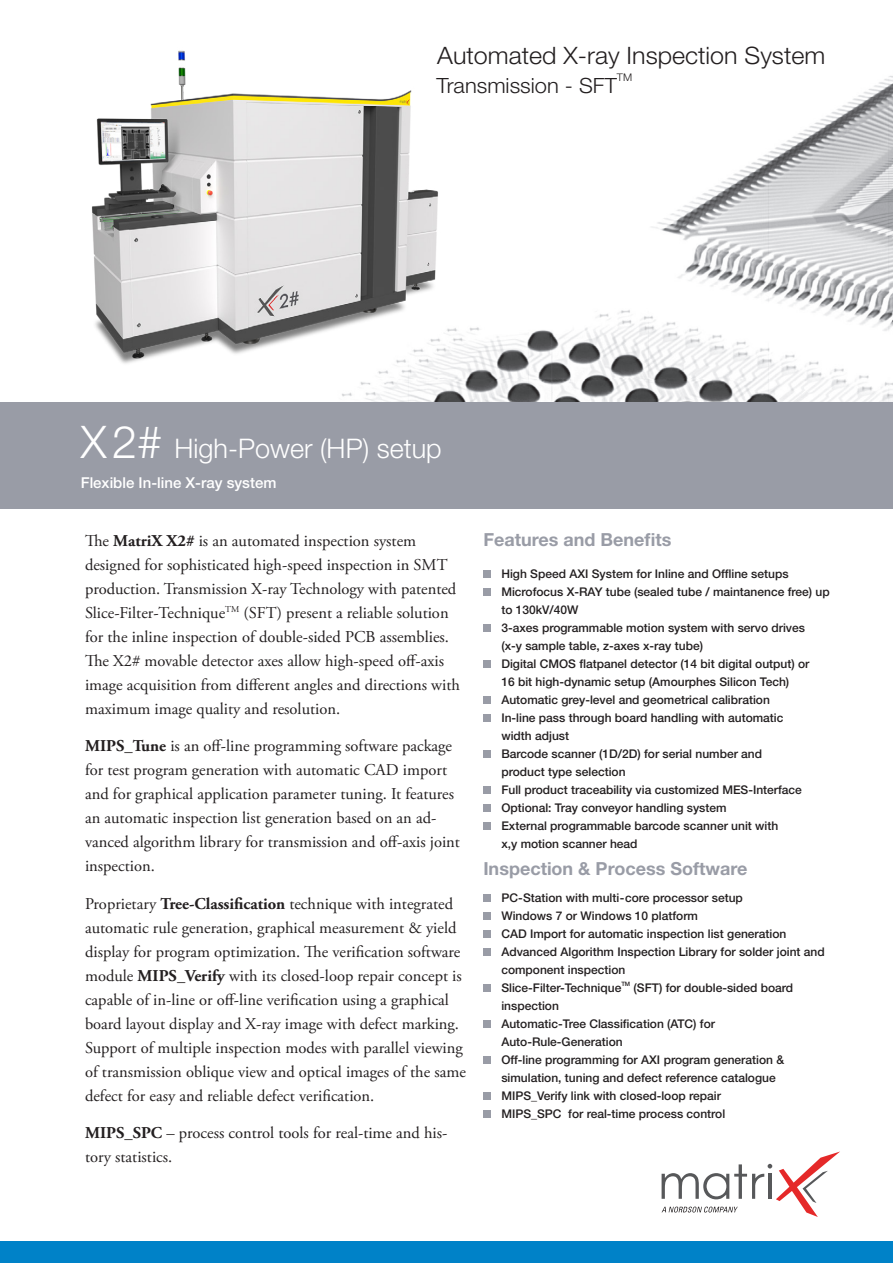
<style>
.page{position:relative;width:893px;height:1263px;background:#fff}
.page>*{position:absolute;margin:0;border:0;box-sizing:border-box;transform-origin:0 0}
.t1{font:300 27px "Helvetica Neue LT Std";color:#fff}
.t2{font:300 24px "Helvetica Neue LT Std";color:#231f20;scale:1.04 1}
.t3{font:300 21px "Helvetica Neue LT Std";color:#231f20;scale:1.04 1}
.t4{font:700 18px "Helvetica Neue LT Std";color:#999ca6}
.t5{font:16.5px/24px "Adobe Garamond Pro";color:#231f20}
.t6{font:500 15px "Helvetica Neue LT Std";color:#fff}
.t7{font:500 12px/18px "Helvetica Neue LT Std";color:#231f20}
.t8{font:300 10.5px "Helvetica Neue LT Std";color:#231f20;scale:1.04 1}
.t9{font:500 6px "Helvetica Neue LT Std";color:#231f20}
.s1{font-size:45px}
.s2{font-weight:700}
</style>
<div class="page">
<img style="left:342px;top:76px;width:551px;height:326px">
<div style="left:483px;top:570px;width:8px;height:8px;background:#999ca6"></div>
<div style="left:483px;top:588px;width:8px;height:8px;background:#999ca6"></div>
<div style="left:483px;top:624px;width:8px;height:8px;background:#999ca6"></div>
<div style="left:483px;top:660px;width:8px;height:8px;background:#999ca6"></div>
<div style="left:483px;top:696px;width:8px;height:8px;background:#999ca6"></div>
<div style="left:483px;top:714px;width:8px;height:8px;background:#999ca6"></div>
<div style="left:483px;top:750px;width:8px;height:8px;background:#999ca6"></div>
<div style="left:483px;top:786px;width:8px;height:8px;background:#999ca6"></div>
<div style="left:483px;top:804px;width:8px;height:8px;background:#999ca6"></div>
<div style="left:483px;top:822px;width:8px;height:8px;background:#999ca6"></div>
<div style="left:483px;top:894px;width:8px;height:7px;background:#999ca6"></div>
<div style="left:483px;top:912px;width:8px;height:7px;background:#999ca6"></div>
<div style="left:483px;top:930px;width:8px;height:7px;background:#999ca6"></div>
<div style="left:483px;top:948px;width:8px;height:7px;background:#999ca6"></div>
<div style="left:483px;top:984px;width:8px;height:7px;background:#999ca6"></div>
<div style="left:483px;top:1020px;width:8px;height:7px;background:#999ca6"></div>
<div style="left:483px;top:1056px;width:8px;height:7px;background:#999ca6"></div>
<div style="left:483px;top:1092px;width:8px;height:7px;background:#999ca6"></div>
<div style="left:483px;top:1110px;width:8px;height:7px;background:#999ca6"></div>
<svg style="left:662px;top:1151px;width:178px;height:66px"></svg>
<div style="left:0;top:402px;width:893px;height:106px;background:#999ca6"></div>
<div style="left:0;top:1242px;width:893px;height:21px;background:#0082c8"></div>
<img style="left:91px;top:50px;width:469px;height:317px">
<p class="t2" style="left:437px;top:40px;width:375px">Automated X-ray Inspection System</p>
<p class="t3" style="left:437px;top:73px;width:175px">Transmission - SFT</p>
<p class="t8" style="left:617px;top:71px;width:16px">TM</p>
<h1 class="t1" style="left:81px;top:432px;width:362px"><span class="s1">X2#</span> High-Power (HP) setup</h1>
<p class="t6" style="left:81px;top:474px;width:197px">Flexible In-line X-ray system</p>
<p class="t5" style="left:85px;top:529px;width:376px">The <span class="s2">MatriX X2#</span> is an automated inspection system designed for sophisticated high-speed inspection in SMT production. Transmission X-ray Technology with patented Slice-Filter-Technique<sup>TM</sup> (SFT) present a reliable solution for the inline inspection of double-sided PCB assemblies.<br>The X2# movable detector axes allow high-speed off-axis image acquisition from different angles and directions with maximum image quality and resolution.</p>
<p class="t5" style="left:85px;top:734px;width:376px"><span class="s2">MIPS_Tune</span> is an off-line programming software package for test program generation with automatic CAD import and for graphical application parameter tuning. It features an automatic inspection list generation based on an ad&shy;vanced algorithm library for transmission and off-axis joint inspection.</p>
<p class="t5" style="left:85px;top:892px;width:382px">Proprietary <span class="s2">Tree-Classification</span> technique with integrated automatic rule generation, graphical measurement &amp; yield display for program optimization. The verification software module <span class="s2">MIPS_Verify</span> with its closed-loop repair concept is capable of in-line or off-line verification using a graphical board layout display and X-ray image with defect marking.<br>Support of multiple inspection modes with parallel viewing of transmission oblique view and optical images of the same defect for easy and reliable defect verification.</p>
<p class="t5" style="left:85px;top:1121px;width:364px"><span class="s2">MIPS_SPC</span> – process control tools for real-time and his&shy;tory statistics.</p>
<p class="t4" style="left:483px;top:529px;width:190px">Features and Benefits</p>
<p class="t7" style="left:501px;top:564px;width:289px">High Speed AXI System for Inline and Offline setups</p>
<p class="t7" style="left:501px;top:582px;width:330px">Microfocus X-RAY tube (sealed tube / maintanence free) up to 130kV/40W</p>
<p class="t7" style="left:501px;top:618px;width:305px">3-axes programmable motion system with servo drives</p>
<p class="t7" style="left:501px;top:636px;width:203px">(x-y sample table, z-axes x-ray tube)</p>
<p class="t7" style="left:501px;top:654px;width:310px">Digital CMOS flatpanel detector (14 bit digital output) or</p>
<p class="t7" style="left:501px;top:672px;width:289px">16 bit high-dynamic setup (Amourphes Silicon Tech)</p>
<p class="t7" style="left:501px;top:690px;width:270px">Automatic grey-level and geometrical calibration</p>
<p class="t7" style="left:501px;top:708px;width:284px">In-line pass through board handling with automatic</p>
<p class="t7" style="left:501px;top:726px;width:69px">width adjust</p>
<p class="t7" style="left:501px;top:744px;width:262px">Barcode scanner (1D/2D) for serial number and product type selection</p>
<p class="t7" style="left:501px;top:780px;width:302px">Full product traceability via customized MES-Interface</p>
<p class="t7" style="left:501px;top:798px;width:227px">Optional: Tray conveyor handling system</p>
<p class="t7" style="left:501px;top:816px;width:278px">External programmable barcode scanner unit with</p>
<p class="t7" style="left:501px;top:834px;width:138px">x,y motion scanner head</p>
<p class="t4" style="left:483px;top:857px;width:265px">Inspection &amp; Process Software</p>
<p class="t7" style="left:501px;top:888px;width:243px">PC-Station with multi-core processor setup</p>
<p class="t7" style="left:501px;top:906px;width:198px">Windows 7 or Windows 10 platform</p>
<p class="t7" style="left:501px;top:924px;width:286px">CAD Import for automatic inspection list generation</p>
<p class="t7" style="left:501px;top:942px;width:325px">Advanced Algorithm Inspection Library for solder joint and component inspection</p>
<p class="t7" style="left:501px;top:978px;width:122px">Slice-Filter-Technique</p>
<p class="t9" style="left:621px;top:980px;width:10px">TM</p>
<p class="t7" style="left:634px;top:978px;width:161px">(SFT) for double-sided board</p>
<p class="t7" style="left:501px;top:996px;width:59px">inspection</p>
<p class="t7" style="left:501px;top:1014px;width:215px">Automatic-Tree Classification (ATC) for</p>
<p class="t7" style="left:501px;top:1032px;width:123px">Auto-Rule-Generation</p>
<p class="t7" style="left:501px;top:1050px;width:284px">Off-line programming for AXI program generation &amp; simulation, tuning and defect reference catalogue</p>
<p class="t7" style="left:501px;top:1086px;width:221px">MIPS_Verify link with closed-loop repair</p>
<p class="t7" style="left:501px;top:1104px;width:225px">MIPS_SPC for real-time process control</p>
</div>
